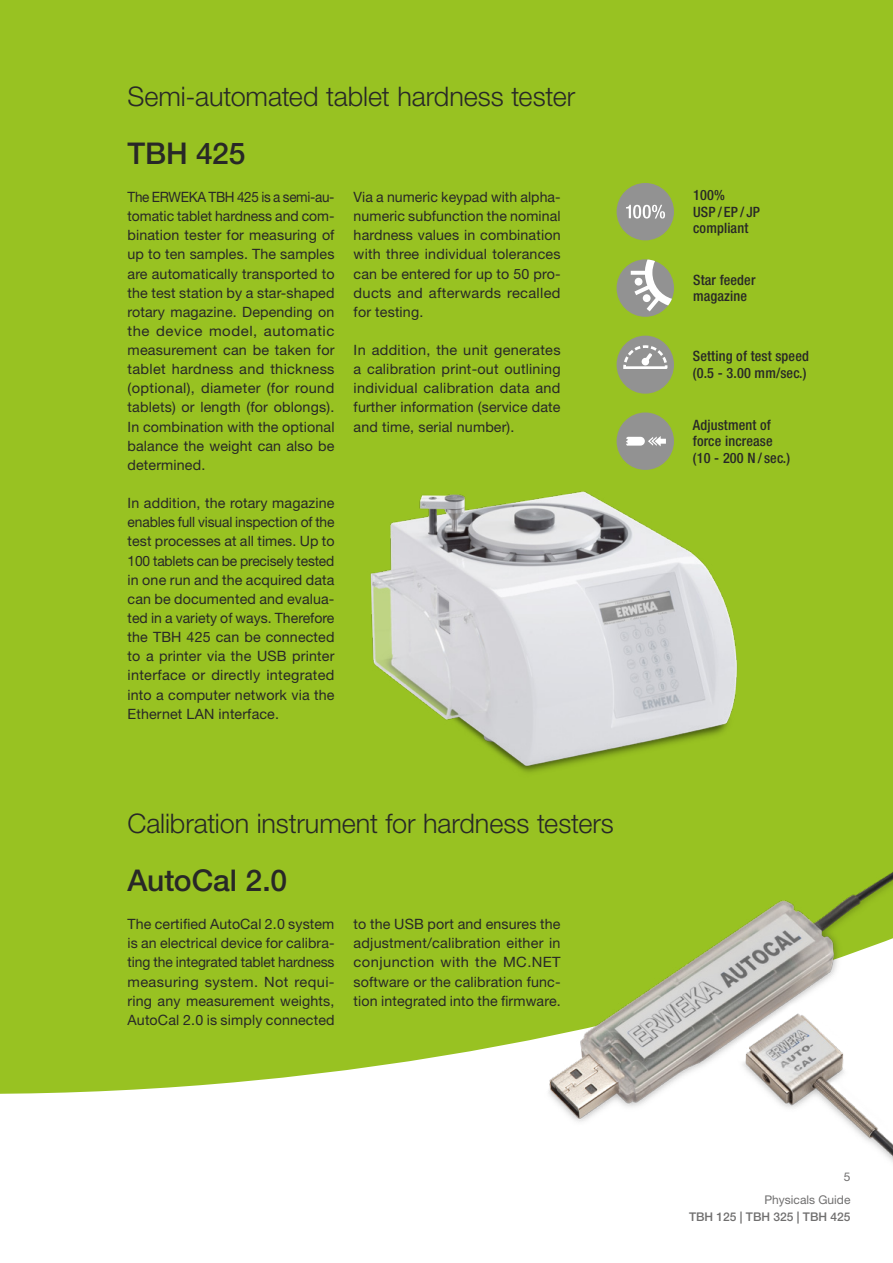
<style>
.page{position:relative;width:893px;height:1263px;background:#fff}
.page>*{position:absolute;margin:0;border:0;box-sizing:border-box;transform-origin:0 0}
.t1{font:500 30px "Helvetica Neue LT Std";letter-spacing:-.005em;color:#282827}
.t2{font:300 27px "Helvetica Neue LT Std";letter-spacing:-.005em;color:#282827}
.t3{font:14.25px/19.2px "Helvetica Neue LT Std";letter-spacing:.01em;color:#282827;text-align:justify}
.t4{font:14.25px/19.2px "Helvetica Neue LT Std";letter-spacing:.01em;color:#282827;text-align:justify;scale:.95 1}
.t5{font:500 condensed 14.25px/16.5px "Helvetica Neue LT Std";letter-spacing:.01em;color:#282827}
.t6{font:500 12px "Helvetica Neue LT Std";color:#706f6f}
.t7{font:12px/23.7px "Helvetica Neue LT Std";color:#706f6f;text-align:right}
</style>
<div class="page">
<div style="left:0;top:0;width:893px;height:1094px;background:#98c222"></div>
<div style="left:617px;top:183px;width:57px;height:57px;background:#929292;border-radius:50%"></div>
<svg style="left:626px;top:205px;width:39px;height:14px"></svg>
<div style="left:617px;top:412px;width:57px;height:58px;background:#929292;border-radius:50%"></div>
<svg style="left:626px;top:436px;width:40px;height:10px"></svg>
<div style="left:617px;top:336px;width:57px;height:58px;background:#929292;border-radius:50%"></div>
<svg style="left:623px;top:345px;width:44px;height:24px"></svg>
<div style="left:617px;top:259px;width:57px;height:58px;background:#929292;border-radius:50%"></div>
<svg style="left:631px;top:259px;width:41px;height:52px"></svg>
<div style="left:643px;top:294px;width:8px;height:8px;background:#fff;border-radius:50%"></div>
<div style="left:635px;top:278px;width:7px;height:8px;background:#fff;border-radius:50%"></div>
<img style="left:335px;top:467px;width:434px;height:328px">
<img style="left:535px;top:866px;width:358px;height:296px">
<h2 class="t2" style="left:128px;top:80px;width:449px">Semi-automated tablet hardness tester</h2>
<h1 class="t1" style="left:128px;top:135px;width:119px">TBH 425</h1>
<p class="t4" style="left:128px;top:187px;width:219px">The ERWEKA TBH 425 is a semi-au&shy;tomatic tablet hardness and com&shy;bination tester for measuring of up to ten samples. The samples are automatically transported to the test station by a star-shaped rotary magazine. Depending on the device model, automatic measurement can be taken for tablet hardness and thickness (optional), diameter (for round tablets) or length (for oblongs).<br>In combination with the optional balance the weight can also be determined.</p>
<p class="t3" style="left:128px;top:493px;width:209px">In addition, the rotary magazine enables full visual inspection of the test processes at all times. Up to 100 tablets can be precisely tested in one run and the acquired data can be documented and evalua&shy;ted in a variety of ways. Therefore the TBH 425 can be connected to a printer via the USB printer interface or directly integrated into a computer network via the Ethernet LAN interface.</p>
<p class="t3" style="left:354px;top:187px;width:208px">Via a numeric keypad with alpha&shy;numeric subfunction the nominal hardness values in combination with three individual tolerances can be entered for up to 50 pro&shy;ducts and afterwards recalled for testing.</p>
<p class="t3" style="left:354px;top:340px;width:208px">In addition, the unit generates a calibration print-out outlining individual calibration data and further information (service date and time, serial number).</p>
<h2 class="t2" style="left:128px;top:807px;width:488px">Calibration instrument for hardness testers</h2>
<h1 class="t1" style="left:128px;top:862px;width:161px">AutoCal 2.0</h1>
<p class="t3" style="left:128px;top:914px;width:209px">The certified AutoCal 2.0 system is an electrical device for calibra&shy;ting the integrated tablet hardness measuring system. Not requi&shy;ring any measurement weights, AutoCal 2.0 is simply connected</p>
<p class="t3" style="left:354px;top:914px;width:209px">to the USB port and ensures the adjustment/calibration either in conjunction with the MC.NET software or the calibration func&shy;tion integrated into the firmware.</p>
<p class="t5" style="left:693px;top:187px;width:68px">100%<br>USP/EP/JP compliant</p>
<p class="t5" style="left:693px;top:271px;width:64px">Star feeder magazine</p>
<p class="t5" style="left:693px;top:348px;width:118px">Setting of test speed (0.5 - 3.00 mm/sec.)</p>
<p class="t5" style="left:693px;top:416px;width:99px">Adjustment of force increase (10 - 200 N / sec.)</p>
<p class="t7" style="left:764px;top:1164px;width:88px">5<br>Physicals Guide</p>
<p class="t6" style="left:689px;top:1209px;width:163px">TBH 125 | TBH 325 | TBH 425</p>
</div>
